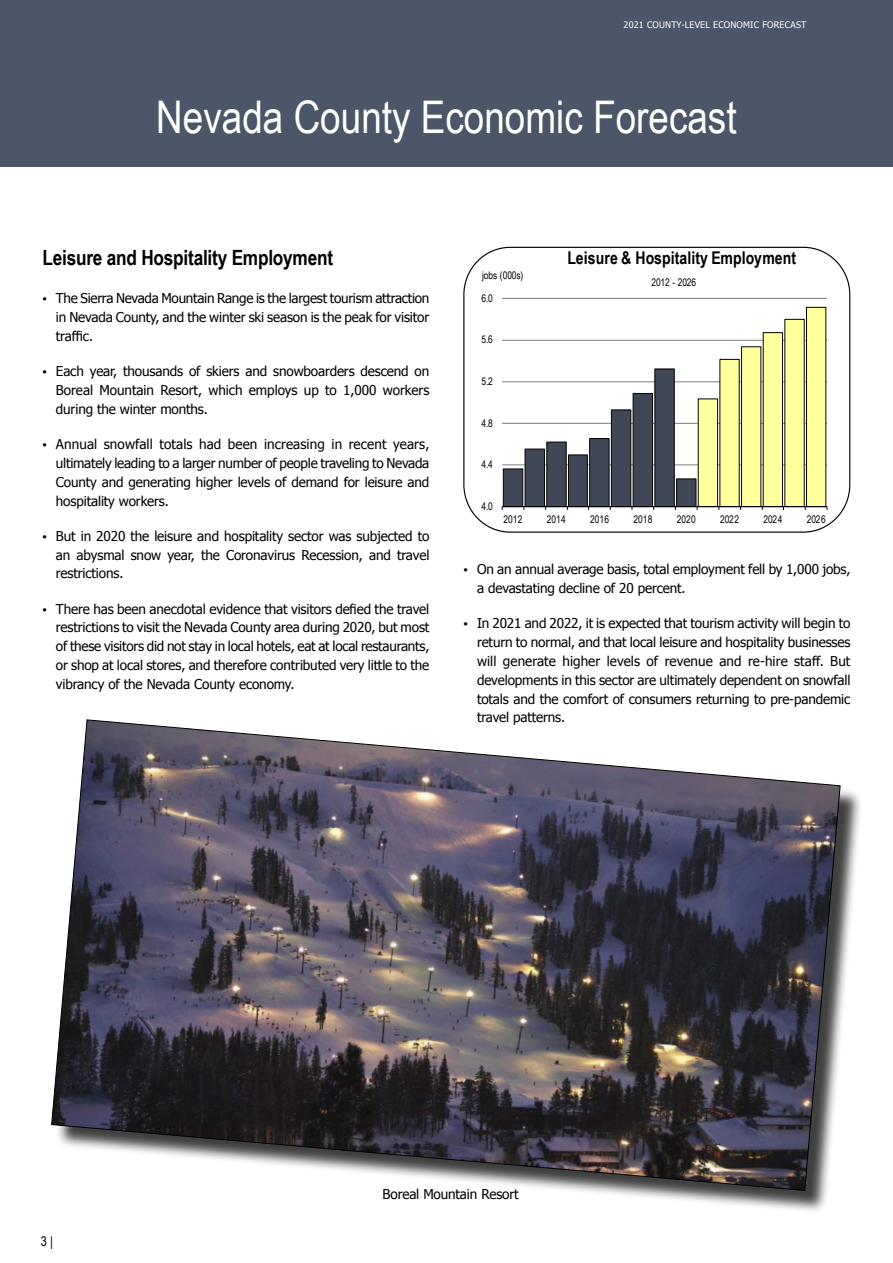
<style>
.page{position:relative;width:893px;height:1263px;background:#fff}
.page>*{position:absolute;margin:0;border:0;box-sizing:border-box;transform-origin:0 0}
.t1{font:45px "Arial Narrow";color:#fff}
.Profile_Subhead_1{font:700 21px "Arial Narrow";letter-spacing:-.01em;color:#000}
.t2{font:700 17.55px "Arial Narrow";letter-spacing:.005em;color:#000}
.Profile_Body_Text{font:13.5px/18.9px "Tahoma";letter-spacing:-.01em;color:#000;text-align:justify}
.t3{font:13.5px "Arial Narrow";color:#000}
.t4{font:10.5px "Arial Narrow";letter-spacing:-.01em;color:#000}
.t5{font:9px "Tahoma";letter-spacing:.02em;color:#fff}
.s1{font-family:"Myriad Pro";font-size:15.9px}
</style>
<div class="page">
<div style="left:0;top:0;width:893px;height:167px;background:#4b5768"></div>
<hr style="left:502px;top:465px;width:325px;height:1px;background:#7f7f7f">
<hr style="left:502px;top:423px;width:325px;height:1px;background:#7f7f7f">
<hr style="left:502px;top:381px;width:325px;height:1px;background:#7f7f7f">
<hr style="left:502px;top:340px;width:325px;height:1px;background:#7f7f7f">
<hr style="left:502px;top:298px;width:325px;height:1px;background:#7f7f7f">
<div style="left:698px;top:399px;width:20px;height:108px;background:#ffff9b"></div>
<div style="left:698px;top:399px;width:20px;height:108px;border:1px solid #000"></div>
<div style="left:720px;top:359px;width:19px;height:148px;background:#ffff9b"></div>
<div style="left:741px;top:347px;width:20px;height:160px;background:#ffff9b"></div>
<div style="left:741px;top:346px;width:20px;height:161px;border:1px solid #000"></div>
<div style="left:763px;top:333px;width:19px;height:174px;background:#ffff9b"></div>
<div style="left:763px;top:332px;width:20px;height:175px;border:1px solid #000"></div>
<div style="left:785px;top:319px;width:19px;height:188px;background:#ffff9b"></div>
<div style="left:806px;top:307px;width:20px;height:200px;background:#ffff9b"></div>
<div style="left:806px;top:307px;width:20px;height:200px;border:1px solid #000"></div>
<hr style="left:502px;top:506px;width:325px;height:1px;background:#000">
<svg style="left:502px;top:368px;width:196px;height:142px"></svg>
<div style="left:55px;top:723px;width:808px;height:490px;background:#000;opacity:.75"></div>
<svg style="left:51px;top:719px;width:790px;height:472px;background:#625e68"></svg>
<p class="t5" style="left:624px;top:19px;width:184px">2021 COUNTY-LEVEL ECONOMIC FORECAST</p>
<h1 class="t1" style="left:156px;top:85px;width:582px">Nevada County Economic Forecast</h1>
<h1 class="Profile_Subhead_1" style="left:42px;top:242px;width:292px">Leisure and Hospitality Employment</h1>
<p class="Profile_Body_Text" style="left:56px;top:288px;width:375px;text-indent:-14px"><span class="s1">•</span> The Sierra Nevada Mountain Range is the largest tourism attraction in Nevada County, and the winter ski season is the peak for visitor traffic.</p>
<p class="Profile_Body_Text" style="left:56px;top:361px;width:375px;text-indent:-14px"><span class="s1">•</span> Each year, thousands of skiers and snowboarders descend on Boreal Mountain Resort, which employs up to 1,000 workers during the winter months.</p>
<p class="Profile_Body_Text" style="left:56px;top:434px;width:375px;text-indent:-14px"><span class="s1">•</span> Annual snowfall totals had been increasing in recent years, ultimately leading to a larger number of people traveling to Nevada County and generating higher levels of demand for leisure and hospitality workers.</p>
<p class="Profile_Body_Text" style="left:56px;top:526px;width:375px;text-indent:-14px"><span class="s1">•</span> But in 2020 the leisure and hospitality sector was subjected to an abysmal snow year, the Coronavirus Recession, and travel restrictions.</p>
<p class="Profile_Body_Text" style="left:56px;top:599px;width:375px;text-indent:-14px"><span class="s1">•</span> There has been anecdotal evidence that visitors defied the travel restrictions to visit the Nevada County area during 2020, but most of these visitors did not stay in local hotels, eat at local restaurants, or shop at local stores, and therefore contributed very little to the vibrancy of the Nevada County economy.</p>
<p class="t4" style="left:482px;top:267px;width:43px">jobs (000s)</p>
<p class="t4" style="left:481px;top:290px;width:13px">6.0</p>
<p class="t4" style="left:481px;top:332px;width:13px">5.6</p>
<p class="t4" style="left:481px;top:374px;width:13px">5.2</p>
<p class="t4" style="left:481px;top:415px;width:13px">4.8</p>
<p class="t4" style="left:481px;top:457px;width:13px">4.4</p>
<p class="t4" style="left:481px;top:498px;width:13px">4.0</p>
<p class="t2" style="left:567px;top:244px;width:230px">Leisure &amp; Hospitality Employment</p>
<p class="t4" style="left:651px;top:274px;width:46px">2012 - 2026</p>
<p class="t4" style="left:504px;top:512px;width:20px">2012</p>
<p class="t4" style="left:547px;top:512px;width:20px">2014</p>
<p class="t4" style="left:590px;top:512px;width:20px">2016</p>
<p class="t4" style="left:633px;top:512px;width:20px">2018</p>
<p class="t4" style="left:677px;top:512px;width:20px">2020</p>
<p class="t4" style="left:720px;top:512px;width:20px">2022</p>
<p class="t4" style="left:763px;top:512px;width:20px">2024</p>
<p class="t4" style="left:807px;top:512px;width:20px">2026</p>
<p class="Profile_Body_Text" style="left:477px;top:559px;width:375px;text-indent:-14px"><span class="s1">•</span> On an annual average basis, total employment fell by 1,000 jobs, a devastating decline of 20 percent.</p>
<p class="Profile_Body_Text" style="left:477px;top:613px;width:375px;text-indent:-14px"><span class="s1">•</span> In 2021 and 2022, it is expected that tourism activity will begin to return to normal, and that local leisure and hospitality businesses will generate higher levels of revenue and re-hire staff. But developments in this sector are ultimately dependent on snowfall totals and the comfort of consumers returning to pre-pandemic travel patterns.</p>
<p class="t3" style="left:41px;top:1231px;width:14px">3 |</p>
<p class="Profile_Body_Text" style="left:383px;top:1184px;width:137px">Boreal Mountain Resort</p>
</div>
